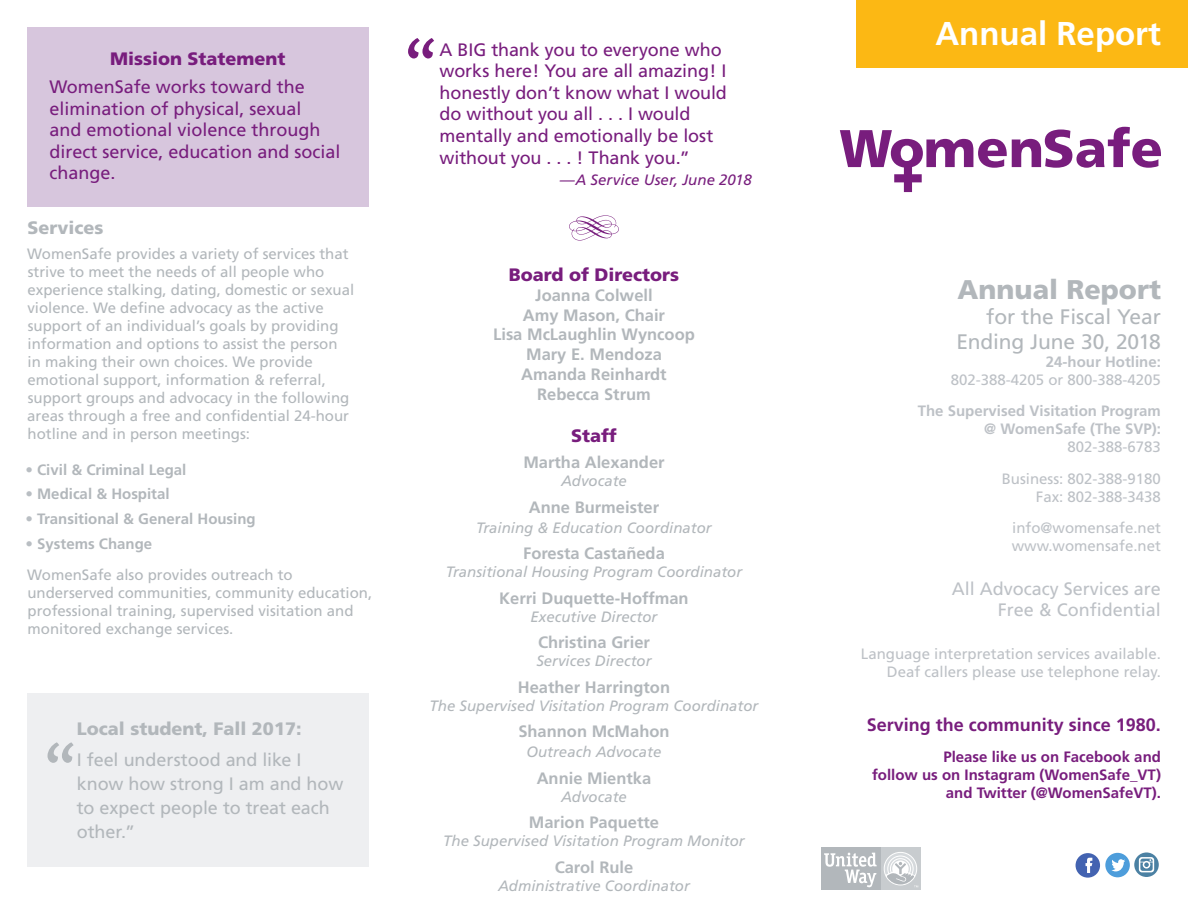
<style>
.page{position:relative;width:1188px;height:918px;background:#fff}
.page>*{position:absolute;margin:0;border:0;box-sizing:border-box;transform-origin:0 0}
.t1{font:700 33px "Frutiger";color:#fff}
.t2{font:900 27px "Frutiger";color:#b2b7bb}
.t3{font:21px "Frutiger";color:#b2b7bb}
.List_Paragraph{font:18px/21.6px "Frutiger";color:#781d7d}
.List_Paragraph-2{font:18px/24px "Frutiger";letter-spacing:-.005em;color:#b2b7bb}
.t4{font:18px/21.6px "Frutiger";color:#bdc1c6;text-align:right}
.t5{font:900 18px "Frutiger";color:#781d7d}
.t6{font:900 18px "Frutiger";color:#b2b7bb}
.t7{font:700 18px "Frutiger";color:#781d7d}
.t8{font:700 16.5px "Frutiger";color:#b2b7bb}
.t9{font:15px/18px "Frutiger";color:#b2b7bb}
.t10{font:italic 15px "Frutiger";color:#b2b7bb}
.t11{font:15px/18px "Frutiger";color:#bdc1c6;text-align:right}
.t12{font:700 15px/18px "Frutiger";color:#781d7d;text-align:right}
.t13{font:700 15px "Frutiger";color:#b2b7bb}
.t14{font:700 15px/18px "Frutiger";color:#bdc1c6;text-align:right}
.List_Paragraph-3{font:italic 15px "Frutiger";letter-spacing:.005em;color:#781d7d}
.s1{font-weight:400;color:#b9bec3}
.s2{font-weight:700}
.s3{font-weight:400}
</style>
<div class="page">
<div style="left:27px;top:27px;width:342px;height:179px;background:#d7c6dd"></div>
<div style="left:856px;top:0;width:332px;height:68px;background:#fcb814"></div>
<svg style="left:840px;top:127px;width:321px;height:41px"></svg>
<div style="left:904px;top:165px;width:8px;height:27px;background:#781d7d"></div>
<div style="left:894px;top:174px;width:28px;height:8px;background:#781d7d"></div>
<svg style="left:821px;top:847px;width:100px;height:1px"></svg>
<div style="left:880px;top:848px;width:41px;height:42px;background:#c8cccf"></div>
<svg style="left:884px;top:852px;width:33px;height:33px"></svg>
<div style="left:821px;top:848px;width:59px;height:42px;background:#b2b7bb"></div>
<svg style="left:885px;top:853px;width:33px;height:34px"></svg>
<svg style="left:824px;top:853px;width:53px;height:34px"></svg>
<svg style="left:569px;top:215px;width:50px;height:26px"></svg>
<svg style="left:1076px;top:852px;width:83px;height:26px"></svg>
<svg style="left:408px;top:38px;width:26px;height:20px"></svg>
<div style="left:27px;top:693px;width:342px;height:173px;background:#eeeff1"></div>
<svg style="left:48px;top:742px;width:26px;height:21px"></svg>
<p class="t5" style="left:110px;top:47px;width:177px">Mission Statement</p>
<p class="List_Paragraph" style="left:49px;top:76px;width:293px">WomenSafe works toward the elimination of physical, sexual<br>and emotional violence through direct service, education and social change.</p>
<p class="t6" style="left:27px;top:217px;width:77px">Services</p>
<p class="t9" style="left:27px;top:244px;width:328px">WomenSafe provides a variety of services that strive to meet the needs of all people who experience stalking, dating, domestic or sexual violence. We define advocacy as the active support of an individual’s goals by providing information and options to assist the person in making their own choices. We provide emotional support, information &amp; referral, support groups and advocacy in the following areas through a free and confidential 24-hour hotline and in person meetings:</p>
<p class="t13" style="left:25px;top:461px;width:162px"><span class="s1">•</span> Civil &amp; Criminal Legal</p>
<p class="t13" style="left:25px;top:485px;width:146px"><span class="s1">•</span> Medical &amp; Hospital</p>
<p class="t13" style="left:25px;top:510px;width:232px"><span class="s1">•</span> Transitional &amp; General Housing</p>
<p class="t13" style="left:25px;top:535px;width:128px"><span class="s1">•</span> Systems Change</p>
<p class="t9" style="left:27px;top:566px;width:346px">WomenSafe also provides outreach to underserved communities, community education, professional training, supervised visitation and monitored exchange services.</p>
<p class="t6" style="left:77px;top:718px;width:226px">Local student, Fall 2017:</p>
<p class="List_Paragraph-2" style="left:77px;top:748px;width:268px">I feel understood and like I know how strong I am and how to expect people to treat each other.”</p>
<p class="List_Paragraph" style="left:440px;top:38px;width:289px">A BIG thank you to everyone who works here! You are all amazing! I honestly don’t know what I would do without you all . . . I would mentally and emotionally be lost without you . . . ! Thank you.”</p>
<p class="List_Paragraph-3" style="left:560px;top:171px;width:193px">—A Service User, June 2018</p>
<p class="t5" style="left:509px;top:264px;width:172px">Board of Directors</p>
<p class="t8" style="left:535px;top:285px;width:119px">Joanna Colwell</p>
<p class="t8" style="left:523px;top:305px;width:144px">Amy Mason, Chair</p>
<p class="t8" style="left:493px;top:325px;width:203px">Lisa McLaughlin Wyncoop</p>
<p class="t8" style="left:526px;top:345px;width:137px">Mary E. Mendoza</p>
<p class="t8" style="left:521px;top:365px;width:147px">Amanda Reinhardt</p>
<p class="t8" style="left:537px;top:384px;width:115px">Rebecca Strum</p>
<p class="t5" style="left:571px;top:425px;width:47px">Staff</p>
<p class="t8" style="left:523px;top:453px;width:143px">Martha Alexander</p>
<p class="t10" style="left:561px;top:472px;width:67px">Advocate</p>
<p class="t8" style="left:529px;top:497px;width:132px">Anne Burmeister</p>
<p class="t10" style="left:476px;top:519px;width:237px">Training &amp; Education Coordinator</p>
<p class="t8" style="left:523px;top:544px;width:143px">Foresta Castañeda</p>
<p class="t10" style="left:446px;top:563px;width:298px">Transitional Housing Program Coordinator</p>
<p class="t8" style="left:499px;top:588px;width:191px">Kerri Duquette-Hoffman</p>
<p class="t10" style="left:531px;top:608px;width:128px">Executive Director</p>
<p class="t8" style="left:538px;top:633px;width:113px">Christina Grier</p>
<p class="t10" style="left:536px;top:652px;width:117px">Services Director</p>
<p class="t8" style="left:518px;top:677px;width:154px">Heather Harrington</p>
<p class="t10" style="left:430px;top:697px;width:330px">The Supervised Visitation Program Coordinator</p>
<p class="t8" style="left:518px;top:722px;width:153px">Shannon McMahon</p>
<p class="t10" style="left:526px;top:743px;width:137px">Outreach Advocate</p>
<p class="t8" style="left:537px;top:768px;width:116px">Annie Mientka</p>
<p class="t10" style="left:561px;top:788px;width:67px">Advocate</p>
<p class="t8" style="left:529px;top:813px;width:132px">Marion Paquette</p>
<p class="t10" style="left:443px;top:832px;width:303px">The Supervised Visitation Program Monitor</p>
<p class="t8" style="left:555px;top:857px;width:80px">Carol Rule</p>
<p class="t10" style="left:498px;top:877px;width:193px">Administrative Coordinator</p>
<p class="t1" style="left:935px;top:14px;width:227px">Annual Report</p>
<p class="t2" style="left:958px;top:273px;width:205px">Annual Report</p>
<p class="t3" style="left:986px;top:304px;width:176px">for the Fiscal Year</p>
<p class="t3" style="left:956px;top:329px;width:206px">Ending June 30, 2018</p>
<p class="t11" style="left:951px;top:353px;width:212px"><span class="s2">24-hour Hotline:<br></span>802-388-4205 or 800-388-4205</p>
<p class="t14" style="left:918px;top:402px;width:245px">The Supervised Visitation Program @ WomenSafe (The SVP):<br><span class="s3">802-388-6783</span></p>
<p class="t11" style="left:1002px;top:470px;width:161px">Business: 802-388-9180<br>Fax: 802-388-3438</p>
<p class="t11" style="left:1012px;top:519px;width:151px;text-align:left">info@womensafe.net www.womensafe.net</p>
<p class="t4" style="left:952px;top:577px;width:211px">All Advocacy Services are<br>Free &amp; Confidential</p>
<p class="t11" style="left:861px;top:645px;width:302px">Language interpretation services available.</p>
<p class="t11" style="left:887px;top:663px;width:276px">Deaf callers please use telephone relay.</p>
<p class="t7" style="left:867px;top:714px;width:296px">Serving the community since 1980.</p>
<p class="t12" style="left:872px;top:748px;width:290px">Please like us on Facebook and<br>follow us on Instagram (WomenSafe_VT) and Twitter (@WomenSafeVT).</p>
</div>
